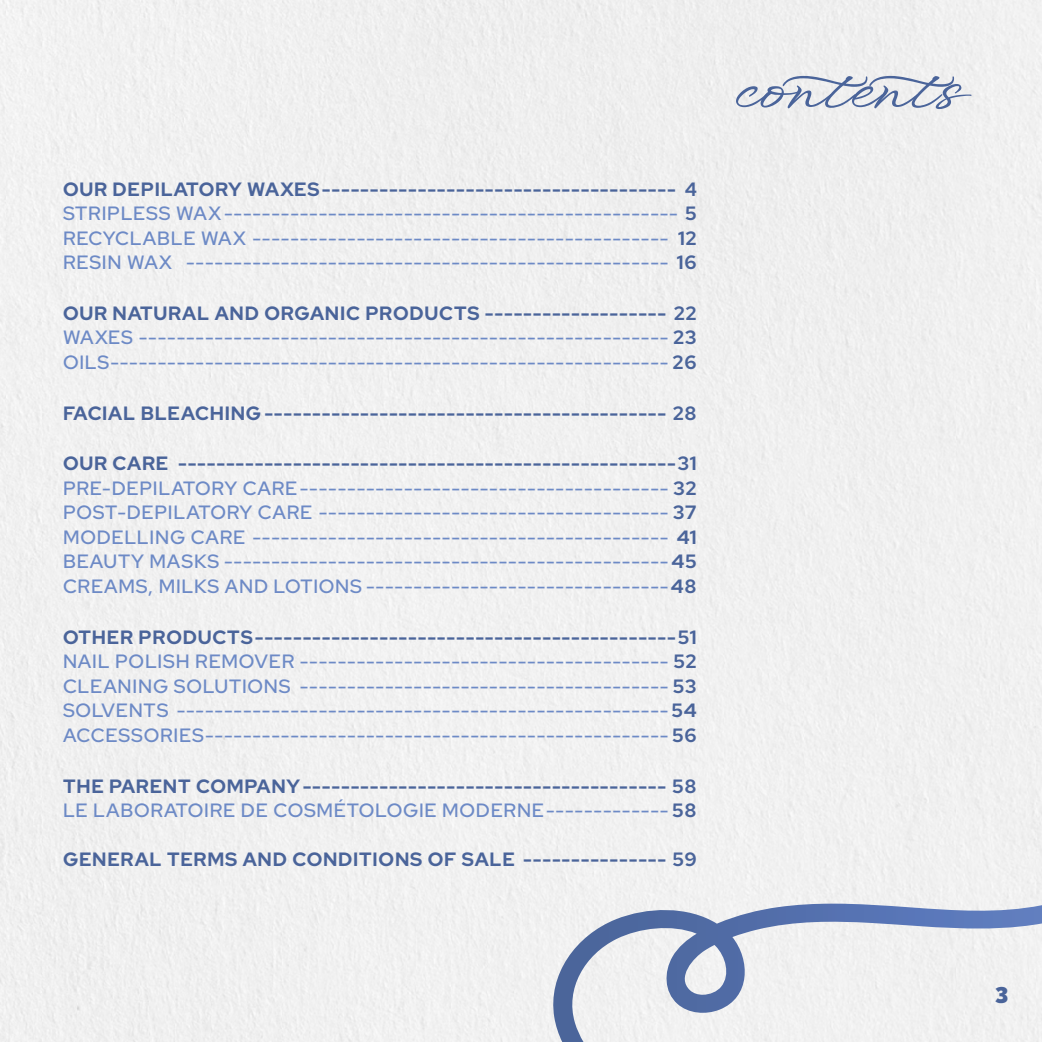
<style>
.page{position:relative;width:1042px;height:1042px;background:#fff}
.page>*{position:absolute;margin:0;border:0;box-sizing:border-box;transform-origin:0 0}
.t1{font:500 65.1px "Wind Song";color:#4a649a}
.t2{font:900 22.75px "Raleway";color:#4a649a}
.t3{font:600 19.25px/24.5px "Red Hat Display";letter-spacing:.04em;color:#6d8ac6;text-align:justify}
.t4{font:700 19.25px/24.5px "Red Hat Display";letter-spacing:.04em;color:#4a649a}
.s1{font-weight:700;color:#4a649a}
.s2{font-weight:600;color:#6d8ac6}
</style>
<div class="page">
<div style="left:0;top:0;width:690px;height:469px;background:#f0f0f0"></div>
<svg style="left:547px;top:903px;width:495px;height:139px"></svg>
<p class="t3" style="left:63px;top:176px;width:635px"><span class="s1">OUR DEPILATORY WAXES------------------------------------- 4<br></span>STRIPLESS WAX------------------------------------------------ <span class="s1">5<br></span>RECYCLABLE WAX -------------------------------------------- <span class="s1">12<br></span>RESIN WAX --------------------------------------------------- <span class="s1">16</span></p>
<p class="t3" style="left:63px;top:300px;width:635px"><span class="s1">OUR NATURAL AND ORGANIC PRODUCTS ------------------- 22<br></span>WAXES -------------------------------------------------------- <span class="s1">23<br></span>OILS----------------------------------------------------------- <span class="s1">26</span></p>
<p class="t4" style="left:63px;top:400px;width:635px">FACIAL BLEACHING ------------------------------------------ 28</p>
<p class="t3" style="left:63px;top:451px;width:635px"><span class="s1">OUR CARE ----------------------------------------------------31<br></span>PRE-DEPILATORY CARE--------------------------------------- <span class="s1">32<br></span>POST-DEPILATORY CARE ------------------------------------- <span class="s1">37<br></span>MODELLING CARE -------------------------------------------- <span class="s1">41<br></span>BEAUTY MASKS -----------------------------------------------<span class="s1">45<br></span>CREAMS, MILKS AND LOTIONS --------------------------------<span class="s1">48</span></p>
<p class="t3" style="left:63px;top:624px;width:635px"><span class="s1">OTHER PRODUCTS--------------------------------------------51<br></span>NAIL POLISH REMOVER --------------------------------------- <span class="s1">52<br></span>CLEANING SOLUTIONS --------------------------------------- <span class="s1">53<br></span>SOLVENTS ----------------------------------------------------<span class="s1">54<br></span>ACCESSORIES------------------------------------------------- <span class="s1">56</span></p>
<p class="t4" style="left:63px;top:773px;width:635px">THE PARENT COMPANY-------------------------------------- 58<br><span class="s2">LE LABORATOIRE DE COSMÉTOLOGIE MODERNE-------------</span> 58</p>
<p class="t4" style="left:63px;top:846px;width:635px">GENERAL TERMS AND CONDITIONS OF SALE --------------- 59</p>
<h1 class="t1" style="left:725px;top:46px;width:264px">contents</h1>
<p class="t2" style="left:995px;top:974px;width:15px">3</p>
</div>
